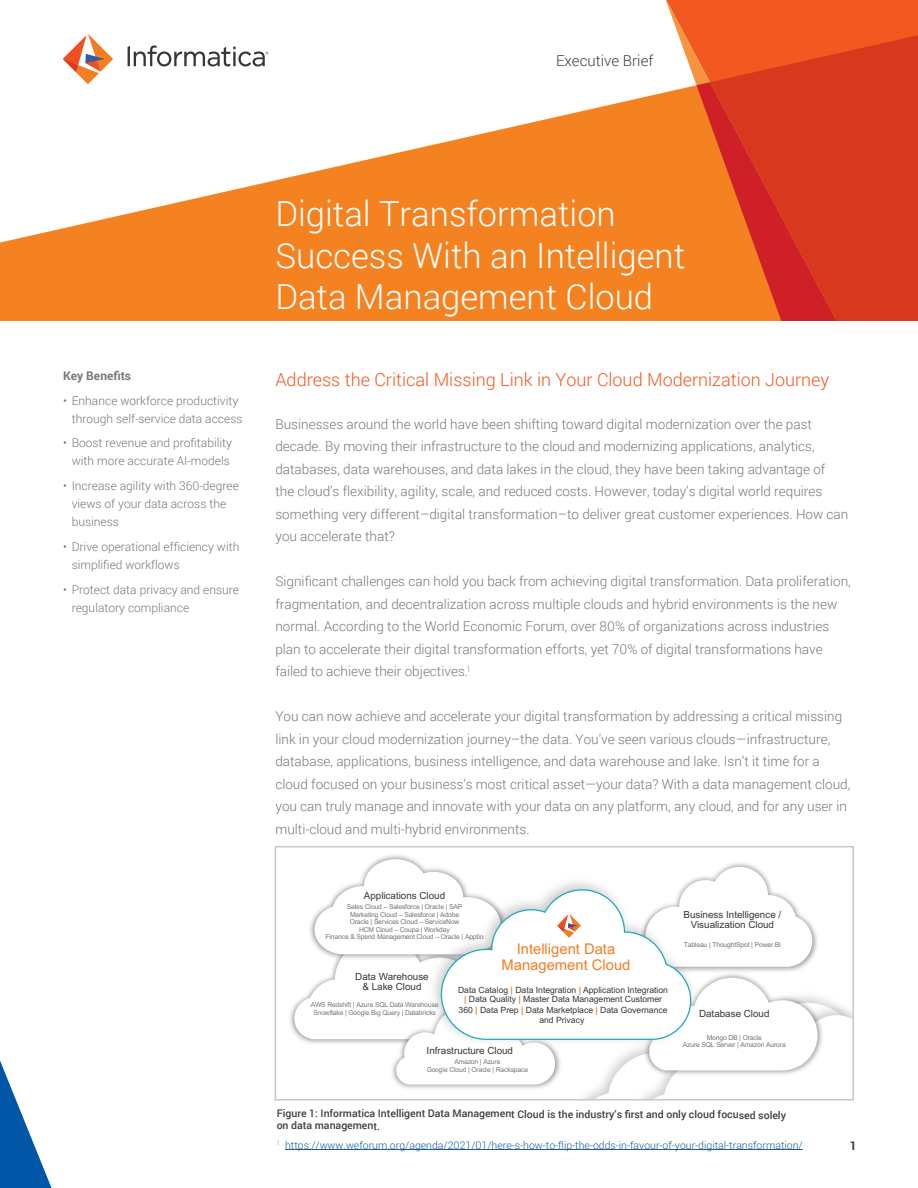
<style>
.page{position:relative;width:918px;height:1188px;background:#fff}
.page>*{position:absolute;margin:0;border:0;box-sizing:border-box;transform-origin:0 0}
.t1{font:300 34.5px/41.4px "Roboto";color:#fff}
.t2{font:300 18px "Roboto";color:#f15921}
.t3{font:300 15px "Roboto";color:#3e3e3f}
.t4{font:14.7px/15.9px "Arial";color:#f47d21;text-align:center}
.t5{font:300 13.5px/22.5px "Roboto";color:#76787b}
.t6{font:300 12px/18px "Roboto";color:#76787b}
.t7{font:700 12px "Roboto";color:#76787b}
.t8{font:700 12px "Roboto";color:#3e3e3f}
.t9{font:500 10.5px/11.7px "Roboto";letter-spacing:-.005em;color:#3e3e3f}
.t10{font:300 10.5px "Roboto";color:#175d9e}
.t11{font:9.9px/10.5px "Arial";color:#363736;text-align:center}
.t12{font:8.55px/10.4px "Arial";color:#363736;text-align:center}
.t13{font:6.75px/7.6px "Arial";letter-spacing:-.02em;color:#767575;text-align:center}
.s1{font-weight:700;color:#f47d21}
</style>
<div class="page">
<svg style="left:0;top:1060px;width:52px;height:128px"></svg>
<svg style="left:0;top:47px;width:666px;height:274px;fill:#f58220"></svg>
<div style="left:837px;top:0;width:81px;height:35px;background:#f15921"></div>
<div style="left:837px;top:35px;width:81px;height:286px;background:#d8381e"></div>
<svg style="left:666px;top:0;width:171px;height:321px;background:#f1702f"></svg>
<svg style="left:696px;top:82px;width:141px;height:239px;background:#de4820"></svg>
<svg style="left:63px;top:34px;width:50px;height:50px"></svg>
<svg style="left:128px;top:45px;width:140px;height:22px"></svg>
<hr style="left:285px;top:1149px;width:518px;height:1px;background:#175d9e">
<svg style="left:294px;top:859px;width:557px;height:239px"></svg>
<img style="left:556px;top:911px;width:28px;height:28px">
<div style="left:275px;top:846px;width:579px;height:255px;border:2px solid #c7c8ca"></div>
<p class="t3" style="left:556px;top:50px;width:99px">Executive Brief</p>
<p class="t7" style="left:63px;top:367px;width:70px">Key Benefits</p>
<p class="t6" style="left:72px;top:391px;width:172px;text-indent:-9px">• Enhance workforce productivity through self-service data access</p>
<p class="t6" style="left:63px;top:434px;width:171px;text-align:center">• Boost revenue and profitability with more accurate AI-models</p>
<p class="t6" style="left:72px;top:476px;width:169px;text-indent:-9px">• Increase agility with 360-degree views of your data across the business</p>
<p class="t6" style="left:72px;top:537px;width:169px;text-indent:-9px">• Drive operational efficiency with simplified workflows</p>
<p class="t6" style="left:72px;top:580px;width:169px;text-indent:-9px">• Protect data privacy and ensure regulatory compliance</p>
<h1 class="t1" style="left:275px;top:192px;width:411px">Digital Transformation<br>Success With an Intelligent<br>Data Management Cloud</h1>
<h2 class="t2" style="left:275px;top:367px;width:555px">Address the Critical Missing Link in Your Cloud Modernization Journey</h2>
<p class="t5" style="left:275px;top:412px;width:575px">Businesses around the world have been shifting toward digital modernization over the past decade. By moving their infrastructure to the cloud and modernizing applications, analytics, databases, data warehouses, and data lakes in the cloud, they have been taking advantage of<br>the cloud’s flexibility, agility, scale, and reduced costs. However, today’s digital world requires something very different–digital transformation–to deliver great customer experiences. How can you accelerate that?</p>
<p class="t5" style="left:275px;top:570px;width:577px">Significant challenges can hold you back from achieving digital transformation. Data proliferation, fragmentation, and decentralization across multiple clouds and hybrid environments is the new normal. According to the World Economic Forum, over 80% of organizations across industries plan to accelerate their digital transformation efforts, yet 70% of digital transformations have failed to achieve their objectives.<sup>1</sup></p>
<p class="t5" style="left:275px;top:705px;width:577px">You can now achieve and accelerate your digital transformation by addressing a critical missing link in your cloud modernization journey–the data. You’ve seen various clouds—infrastructure, database, applications, business intelligence, and data warehouse and lake. Isn’t it time for a cloud focused on your business’s most critical asset—your data? With a data management cloud, you can truly manage and innovate with your data on any platform, any cloud, and for any user in multi-cloud and multi-hybrid environments.</p>
<p class="t11" style="left:364px;top:890px;width:83px">Applications Cloud</p>
<p class="t13" style="left:326px;top:903px;width:159px">Sales Cloud – Salesforce | Oracle | SAP<br>Marketing Cloud – Salesforce | Adobe<br>Oracle | Services Cloud – ServiceNow<br>HCM Cloud – Coupa | Workday<br>Finance &amp; Spend Management Cloud – Oracle | Apptio</p>
<p class="t11" style="left:355px;top:971px;width:75px">Data Warehouse &amp; Lake Cloud</p>
<p class="t13" style="left:311px;top:1001px;width:129px">AWS Redshift | Azure SQL Data Warehouse<br>Snowflake | Google Big Query | Databricks</p>
<p class="t4" style="left:502px;top:941px;width:130px">Intelligent Data<br>Management Cloud</p>
<p class="t12" style="left:458px;top:984px;width:211px">Data Catalog <span class="s1">|</span> Data Integration <span class="s1">|</span> Application Integration <span class="s1">|</span> Data Quality <span class="s1">|</span> Master Data Management Customer 360 <span class="s1">|</span> Data Prep <span class="s1">|</span> Data Marketplace <span class="s1">|</span> Data Governance and Privacy</p>
<p class="t11" style="left:427px;top:1045px;width:88px">Infrastructure Cloud</p>
<p class="t13" style="left:427px;top:1058px;width:103px">Amazon | Azure<br>Google Cloud | Oracle | Rackspace</p>
<p class="t11" style="left:684px;top:909px;width:99px">Business Intelligence /<br>Visualization Cloud</p>
<p class="t13" style="left:684px;top:940px;width:99px">Tableau | ThoughtSpot | Power BI</p>
<p class="t11" style="left:699px;top:1009px;width:72px">Database Cloud</p>
<p class="t13" style="left:683px;top:1033px;width:104px">Mongo DB | Oracle<br>Azure SQL Server | Amazon Aurora</p>
<p class="t9" style="left:277px;top:1108px;width:511px">Figure 1: Informatica Intelligent Data Management Cloud is the industry’s first and only cloud focused solely on data management.</p>
<p class="t10" style="left:277px;top:1138px;width:528px"><sup>1</sup> https://www.weforum.org/agenda/2021/01/here-s-how-to-flip-the-odds-in-favour-of-your-digital-transformation/</p>
<p class="t8" style="left:850px;top:1138px;width:8px">1</p>
</div>
